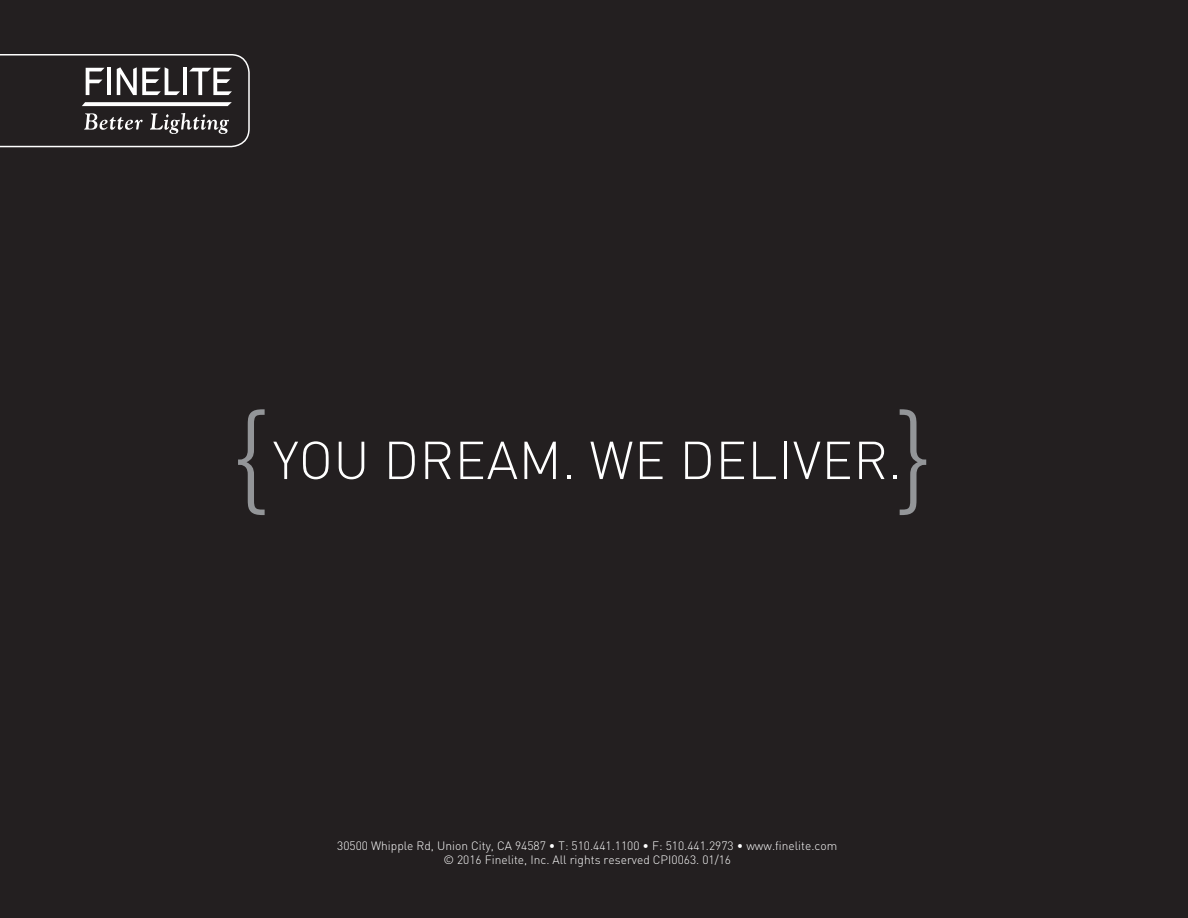
<style>
.page{position:relative;width:1188px;height:918px;background:#231f20}
.page>*{position:absolute;margin:0;border:0;box-sizing:border-box;transform-origin:0 0}
.t1{font:300 123px "DIN Pro";color:#939598}
.t2{font:300 52.5px "DIN Pro";letter-spacing:.01em;color:#fff}
.t3{font:300 12px/14.4px "DIN Pro";color:#fff;text-align:center}
</style>
<div class="page">
<svg style="left:0;top:54px;width:250px;height:93px"></svg>
<h1 class="t1" style="left:232px;top:367px;width:40px">{</h1>
<h1 class="t1" style="left:894px;top:367px;width:40px">}</h1>
<h2 class="t2" style="left:273px;top:420px;width:631px">YOU DREAM. WE DELIVER.</h2>
<p class="t3" style="left:337px;top:837px;width:502px">30500 Whipple Rd, Union City, CA 94587 • T: 510.441.1100 • F: 510.441.2973 • www.finelite.com © 2016 Finelite, Inc. All rights reserved CPI0063. 01/16</p>
</div>
